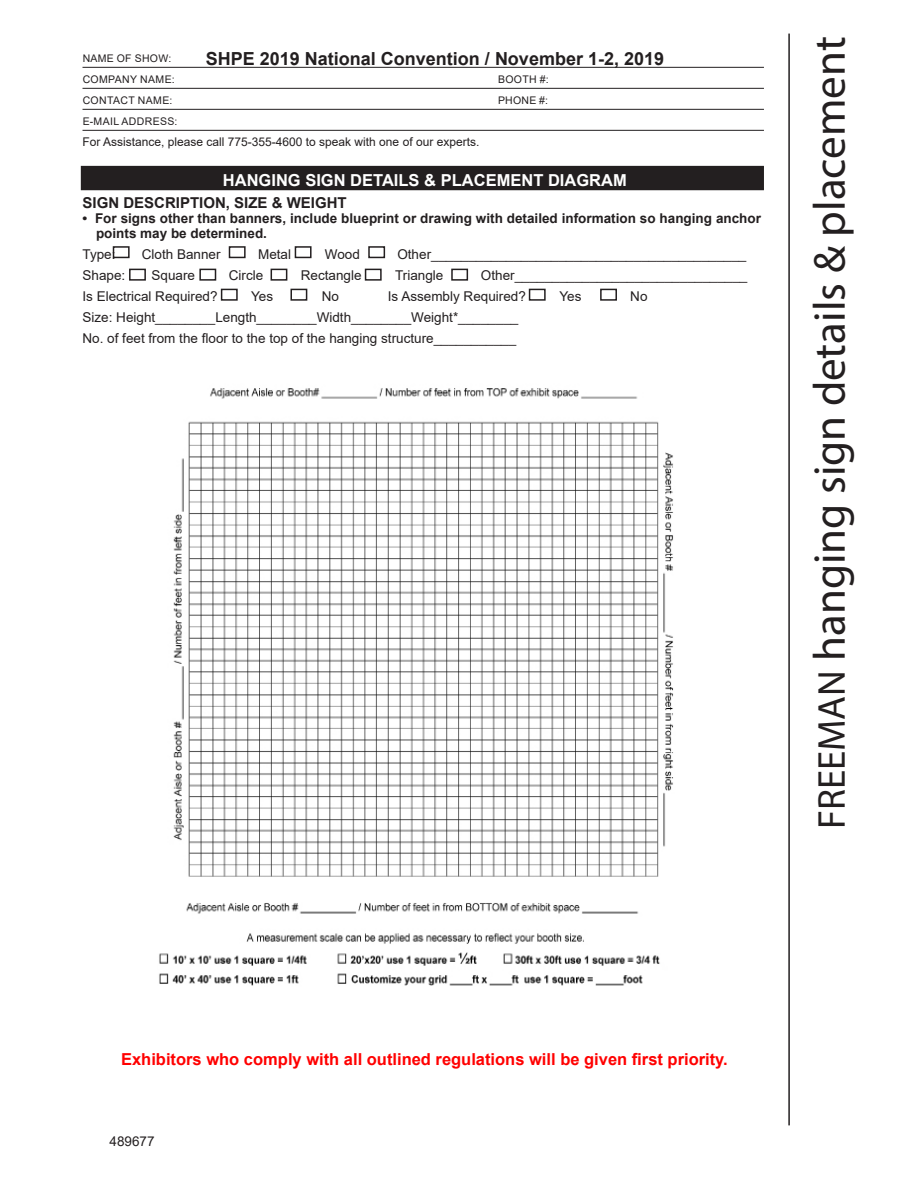
<style>
.page{position:relative;width:918px;height:1188px;background:#fff}
.page>*{position:absolute;margin:0;border:0;box-sizing:border-box;transform-origin:0 0}
.t1{font:45px "Myriad Pro";color:#231f20}
.t2{font:700 18px "Arial";color:#231f20}
.t3{font:700 16.5px "Arial";color:#f00}
.t4{font:700 16.5px "Arial";color:#fff}
.ITEM_NAME{font:700 15px "Arial";color:#231f20}
.BODY{font:13.5px "Arial";color:#231f20}
.BODY-2{font:700 13.5px/15px "Arial";color:#231f20}
.t5{font:12px "Arial";color:#231f20}
.t6{font:10.5px "Arial";letter-spacing:.035em;color:#231f20}
.s1{font-size:39px}
</style>
<div class="page">
<hr style="left:788px;top:34px;width:2px;height:1091px;background:#231f20">
<div style="left:82px;top:167px;width:681px;height:22px;background:#231f20"></div>
<div style="left:81px;top:166px;width:683px;height:24px;border:2px solid #231f20"></div>
<img style="left:159px;top:388px;width:514px;height:598px">
<hr style="left:83px;top:67px;width:681px;height:1px;background:#231f20">
<hr style="left:83px;top:88px;width:681px;height:1px;background:#231f20">
<hr style="left:83px;top:109px;width:681px;height:1px;background:#231f20">
<hr style="left:83px;top:130px;width:681px;height:1px;background:#231f20">
<div style="left:113px;top:246px;width:17px;height:12px;border:2px solid #231f20"></div>
<div style="left:229px;top:246px;width:17px;height:12px;border:2px solid #231f20"></div>
<div style="left:295px;top:246px;width:17px;height:12px;border:2px solid #231f20"></div>
<div style="left:129px;top:269px;width:17px;height:12px;border:2px solid #231f20"></div>
<div style="left:199px;top:269px;width:17px;height:12px;border:2px solid #231f20"></div>
<div style="left:271px;top:269px;width:16px;height:12px;border:2px solid #231f20"></div>
<div style="left:368px;top:246px;width:17px;height:12px;border:2px solid #231f20"></div>
<div style="left:365px;top:269px;width:17px;height:12px;border:2px solid #231f20"></div>
<div style="left:451px;top:269px;width:17px;height:12px;border:2px solid #231f20"></div>
<div style="left:529px;top:289px;width:17px;height:12px;border:2px solid #231f20"></div>
<div style="left:600px;top:289px;width:17px;height:12px;border:2px solid #231f20"></div>
<div style="left:221px;top:289px;width:17px;height:12px;border:2px solid #231f20"></div>
<div style="left:291px;top:289px;width:16px;height:12px;border:2px solid #231f20"></div>
<p class="t2" style="left:206px;top:46px;width:460px">SHPE 2019 National Convention / November 1-2, 2019</p>
<p class="t6" style="left:83px;top:51px;width:90px">NAME OF SHOW:</p>
<p class="t6" style="left:83px;top:72px;width:94px">COMPANY NAME:</p>
<p class="t6" style="left:498px;top:72px;width:52px">BOOTH #:</p>
<p class="t6" style="left:83px;top:93px;width:91px">CONTACT NAME:</p>
<p class="t6" style="left:498px;top:93px;width:51px">PHONE #:</p>
<p class="t6" style="left:83px;top:114px;width:96px">E-MAIL ADDRESS:</p>
<p class="t5" style="left:83px;top:134px;width:398px">For Assistance, please call 775-355-4600 to speak with one of our experts.</p>
<p class="t4" style="left:223px;top:168px;width:405px">HANGING SIGN DETAILS &amp; PLACEMENT DIAGRAM</p>
<p class="ITEM_NAME" style="left:83px;top:192px;width:266px">SIGN DESCRIPTION, SIZE &amp; WEIGHT</p>
<p class="BODY-2" style="left:96px;top:211px;width:667px;text-indent:-14px">• For signs other than banners, include blueprint or drawing with detailed information so hanging anchor points may be determined.</p>
<p class="BODY" style="left:83px;top:245px;width:35px">Type:</p>
<p class="BODY" style="left:142px;top:245px;width:80px">Cloth Banner</p>
<p class="BODY" style="left:258px;top:245px;width:35px">Metal</p>
<p class="BODY" style="left:325px;top:245px;width:36px">Wood</p>
<p class="BODY" style="left:397px;top:245px;width:351px">Other__________________________________________</p>
<p class="BODY" style="left:83px;top:266px;width:44px">Shape:</p>
<p class="BODY" style="left:152px;top:266px;width:45px">Square</p>
<p class="BODY" style="left:229px;top:266px;width:36px">Circle</p>
<p class="BODY" style="left:301px;top:266px;width:62px">Rectangle</p>
<p class="BODY" style="left:395px;top:266px;width:50px">Triangle</p>
<p class="BODY" style="left:481px;top:266px;width:268px">Other_______________________________</p>
<p class="BODY" style="left:83px;top:287px;width:137px">Is Electrical Required?</p>
<p class="BODY" style="left:251px;top:287px;width:24px">Yes</p>
<p class="BODY" style="left:322px;top:287px;width:19px">No</p>
<p class="BODY" style="left:388px;top:287px;width:140px">Is Assembly Required?</p>
<p class="BODY" style="left:559px;top:287px;width:24px">Yes</p>
<p class="BODY" style="left:630px;top:287px;width:19px">No</p>
<p class="BODY" style="left:83px;top:308px;width:437px">Size: Height________Length________Width________Weight*________</p>
<p class="BODY" style="left:83px;top:329px;width:435px">No. of feet from the floor to the top of the hanging structure___________</p>
<p class="t1" style="left:802px;top:829px;width:794px;rotate:-90deg"><span class="s1">FREEMAN</span> hanging sign details &amp; placement</p>
<p class="t3" style="left:121px;top:1047px;width:608px">Exhibitors who comply with all outlined regulations will be given first priority.</p>
<p class="BODY" style="left:110px;top:1132px;width:47px">489677</p>
</div>
